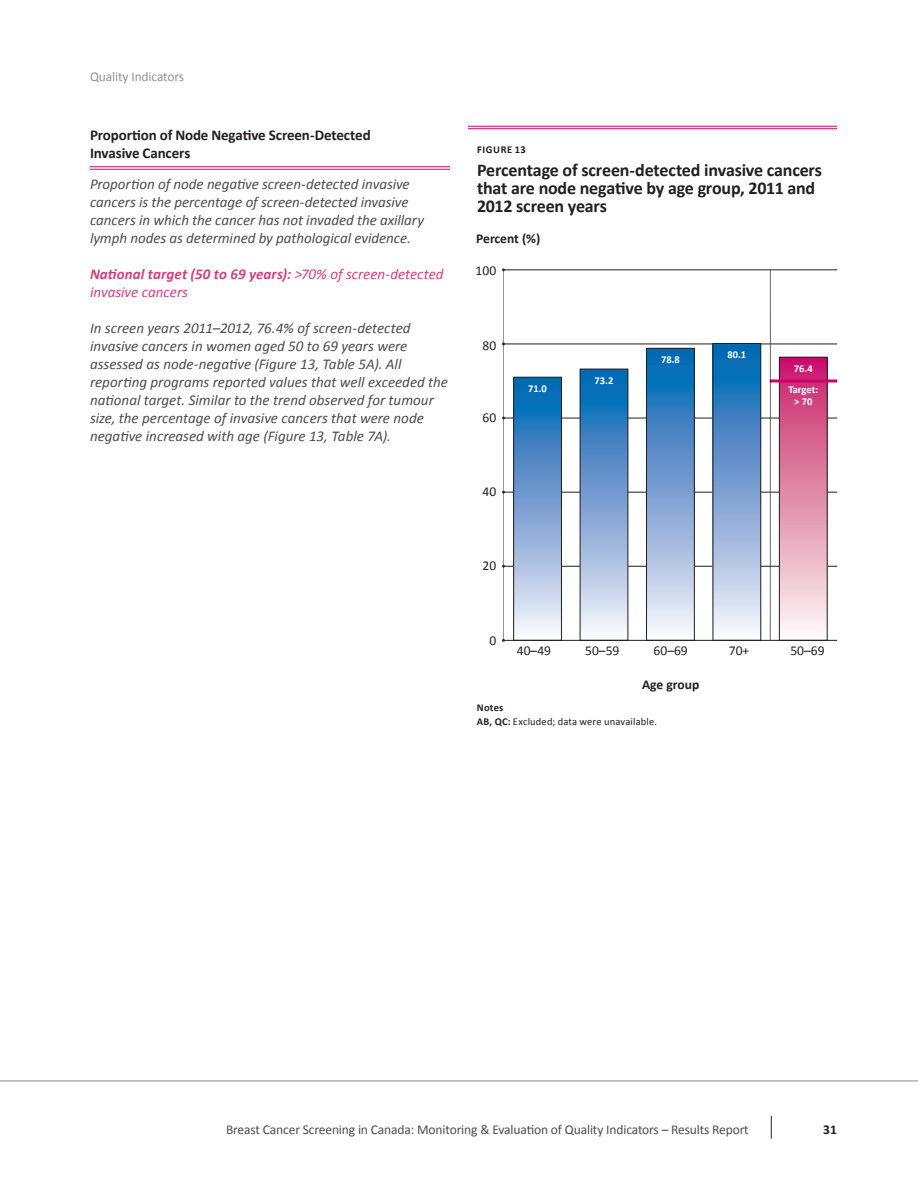
<style>
.page{position:relative;width:918px;height:1188px;background:#fff}
.page>*{position:absolute;margin:0;border:0;box-sizing:border-box;transform-origin:0 0}
.t1{font:700 18px/18px "Calibri";letter-spacing:-.01em;color:#231f20}
.Body_Copy{font:italic 15px/18px "Calibri";letter-spacing:-.005em;color:#4b4c4d}
.Body_Copy-2{font:italic 15px/18px "Calibri";color:#d0407c}
.Subhead_2_line{font:700 15px/18px "Calibri";letter-spacing:-.01em;color:#231f20}
.t2{font:13.5px "Calibri";letter-spacing:-.01em;color:#4b4c4d}
.t3{font:13.5px "Calibri";color:#231f20}
.t4{font:700 13.5px "Calibri";color:#231f20}
.t5{font:13.5px "Calibri";letter-spacing:-.01em;color:#919295}
.Footnote{font:10.5px "Calibri";letter-spacing:.015em;color:#231f20}
.t6{font:700 10.5px/21.1px "Calibri";color:#fff;text-align:center}
.Figure{font:700 10.5px "Calibri";letter-spacing:.055em;color:#231f20}
.Footnote-2{font:700 10.5px "Calibri";letter-spacing:.02em;color:#231f20}
.s1{font-weight:700}
</style>
<div class="page">
<svg style="left:771px;top:1116px;width:1px;height:22px"></svg>
<hr style="left:90px;top:166px;width:360px;height:1px;background:#ca016c">
<hr style="left:90px;top:169px;width:360px;height:1px;background:#ca016c">
<hr style="left:468px;top:126px;width:369px;height:1px;background:#ca016c">
<hr style="left:468px;top:128px;width:369px;height:1px;background:#ca016c">
<hr style="left:503px;top:270px;width:1px;height:370px;background:#939598">
<hr style="left:503px;top:269px;width:334px;height:1px;background:#231f20">
<hr style="left:503px;top:566px;width:334px;height:1px;background:#231f20">
<hr style="left:503px;top:492px;width:334px;height:1px;background:#231f20">
<hr style="left:503px;top:418px;width:334px;height:1px;background:#231f20">
<hr style="left:503px;top:344px;width:334px;height:1px;background:#231f20">
<svg style="left:515px;top:379px;width:45px;height:253px;background:#77a3d2"></svg>
<div style="left:513px;top:377px;width:49px;height:264px;border:1px solid #231f20"></div>
<svg style="left:582px;top:371px;width:44px;height:260px;background:#76a3d2"></svg>
<svg style="left:648px;top:350px;width:45px;height:281px;background:#76a3d2"></svg>
<div style="left:646px;top:348px;width:49px;height:293px;border:1px solid #231f20"></div>
<svg style="left:715px;top:345px;width:44px;height:285px;background:#76a3d2"></svg>
<div style="left:713px;top:343px;width:48px;height:298px;border:1px solid #231f20"></div>
<svg style="left:781px;top:359px;width:44px;height:271px;background:#e18aab"></svg>
<div style="left:779px;top:357px;width:48px;height:284px;border:1px solid #231f20"></div>
<hr style="left:770px;top:379px;width:67px;height:3px;background:#ca016c">
<hr style="left:770px;top:270px;width:1px;height:370px;background:#231f20">
<hr style="left:503px;top:640px;width:334px;height:1px;background:#231f20">
<hr style="left:0;top:1080px;width:918px;height:2px;background:#bcbdc0">
<p class="t5" style="left:90px;top:68px;width:96px">Quality Indicators</p>
<p class="Subhead_2_line" style="left:90px;top:126px;width:282px">Proportion of Node Negative Screen-Detected<br>Invasive Cancers</p>
<p class="Body_Copy" style="left:90px;top:174px;width:336px">Proportion of node negative screen-detected invasive cancers is the percentage of screen-detected invasive cancers in which the cancer has not invaded the axillary lymph nodes as determined by pathological evidence.</p>
<p class="Body_Copy-2" style="left:90px;top:264px;width:355px"><span class="s1">National target (50 to 69 years):</span> &gt;70% of screen-detected invasive cancers</p>
<p class="Body_Copy" style="left:90px;top:318px;width:360px">In screen years 2011–2012, 76.4% of screen-detected invasive cancers in women aged 50 to 69 years were assessed as node-negative (Figure 13, Table 5A). All reporting programs reported values that well exceeded the national target. Similar to the trend observed for tumour size, the percentage of invasive cancers that were node negative increased with age (Figure 13, Table 7A).</p>
<p class="Figure" style="left:477px;top:143px;width:50px">FIGURE 13</p>
<p class="t1" style="left:477px;top:161px;width:347px">Percentage of screen-detected invasive cancers that are node negative by age group, 2011 and<br>2012 screen years</p>
<p class="t4" style="left:476px;top:230px;width:66px">Percent (%)</p>
<p class="t3" style="left:476px;top:262px;width:22px">100</p>
<p class="t3" style="left:483px;top:337px;width:15px">80</p>
<p class="t3" style="left:483px;top:409px;width:15px">60</p>
<p class="t3" style="left:483px;top:483px;width:15px">40</p>
<p class="t3" style="left:483px;top:557px;width:15px">20</p>
<p class="t6" style="left:528px;top:378px;width:20px">71.0</p>
<p class="t6" style="left:595px;top:370px;width:20px">73.2</p>
<p class="t6" style="left:661px;top:349px;width:20px">78.8</p>
<p class="t6" style="left:727px;top:344px;width:20px">80.1</p>
<p class="t6" style="left:788px;top:358px;width:31px">76.4<br>Target:</p>
<p class="t6" style="left:794px;top:391px;width:20px">&gt; 70</p>
<p class="t3" style="left:489px;top:632px;width:8px">0</p>
<p class="t3" style="left:517px;top:642px;width:36px">40–49</p>
<p class="t3" style="left:585px;top:642px;width:36px">50–59</p>
<p class="t3" style="left:654px;top:642px;width:36px">60–69</p>
<p class="t3" style="left:729px;top:642px;width:22px">70+</p>
<p class="t3" style="left:790px;top:642px;width:36px">50–69</p>
<p class="t4" style="left:642px;top:676px;width:59px">Age group</p>
<p class="Footnote-2" style="left:477px;top:701px;width:28px">Notes</p>
<p class="Footnote" style="left:477px;top:714px;width:182px"><span class="s1">AB, QC:</span> Excluded; data were unavailable.</p>
<p class="t2" style="left:226px;top:1121px;width:524px">Breast Cancer Screening in Canada: Monitoring &amp; Evaluation of Quality Indicators – Results Report</p>
<p class="t4" style="left:823px;top:1121px;width:15px">31</p>
</div>
